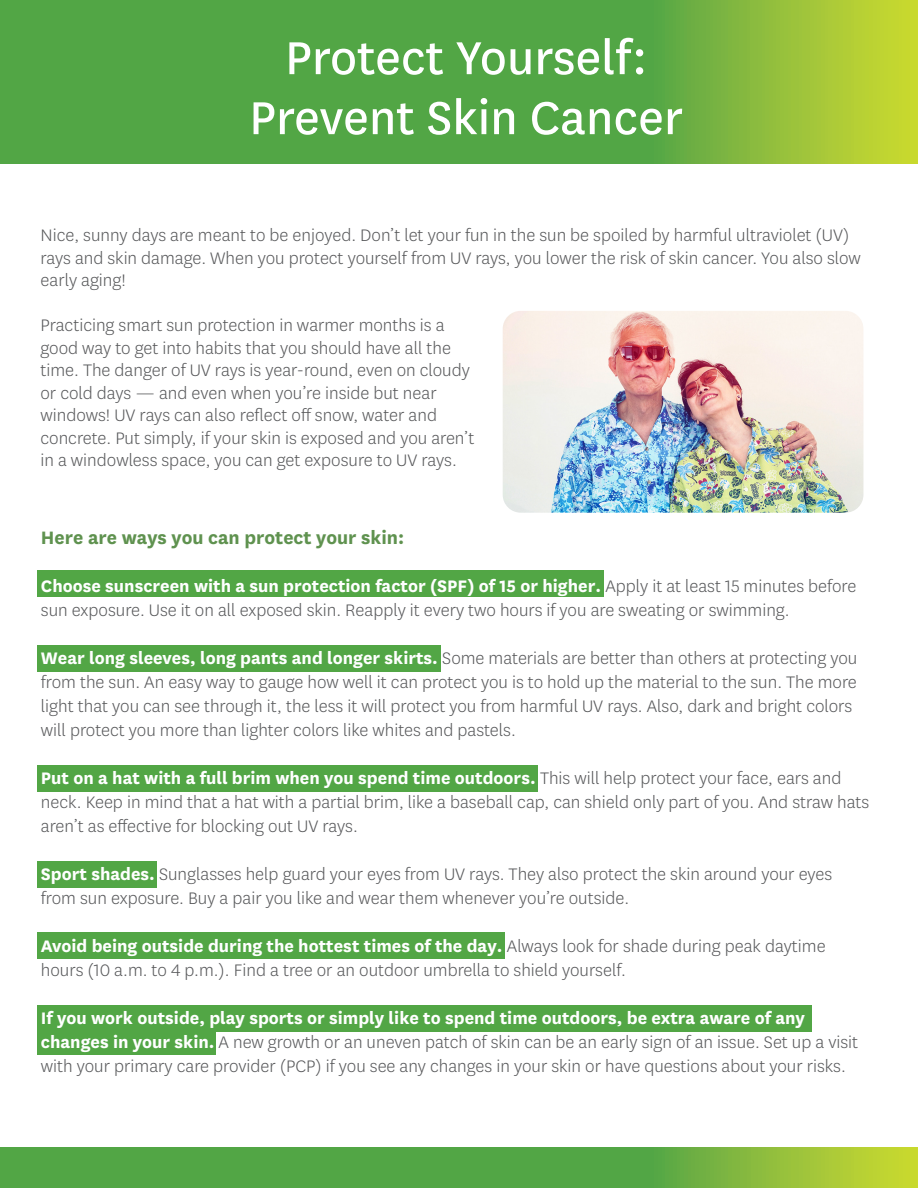
<style>
.page{position:relative;width:918px;height:1188px;background:#fff}
.page>*{position:absolute;margin:0;border:0;box-sizing:border-box;transform-origin:0 0}
.Article_Header{font:54px "Centene Sans";color:#fff}
.t1{font:700 21px "Centene Sans";color:#5f924f}
.t2{font:300 19.5px/24px "Centene Sans";color:#57585a}
.s1{font-weight:700;color:#fff}
</style>
<div class="page">
<svg style="left:0;top:1147px;width:918px;height:41px;background:#64ad42"></svg>
<svg style="left:0;top:0;width:918px;height:163px;background:#65ad42"></svg>
<div style="left:37px;top:1031px;width:179px;height:24px;background:#52a645"></div>
<div style="left:37px;top:1005px;width:774px;height:27px;background:#52a645"></div>
<div style="left:37px;top:932px;width:467px;height:27px;background:#52a645"></div>
<div style="left:37px;top:861px;width:120px;height:27px;background:#52a645"></div>
<div style="left:37px;top:765px;width:501px;height:27px;background:#52a645"></div>
<div style="left:37px;top:645px;width:404px;height:27px;background:#52a645"></div>
<div style="left:37px;top:570px;width:567px;height:27px;background:#52a645"></div>
<img style="left:503px;top:311px;width:360px;height:202px">
<p class="Article_Header" style="left:285px;top:22px;width:364px">Protect Yourself:</p>
<p class="Article_Header" style="left:249px;top:82px;width:436px">Prevent Skin Cancer</p>
<p class="t2" style="left:40px;top:223px;width:822px;line-height:22.5px">Nice, sunny days are meant to be enjoyed. Don’t let your fun in the sun be spoiled by harmful ultraviolet (UV) rays and skin damage. When you protect yourself from UV rays, you lower the risk of skin cancer. You also slow early aging!</p>
<p class="t2" style="left:40px;top:313px;width:435px;line-height:22.5px">Practicing smart sun protection in warmer months is a good way to get into habits that you should have all the time. The danger of UV rays is year-round, even on cloudy or cold days — and even when you’re inside but near windows! UV rays can also reflect off snow, water and concrete. Put simply, if your skin is exposed and you aren’t in a windowless space, you can get exposure to UV rays.</p>
<p class="t1" style="left:41px;top:522px;width:365px">Here are ways you can protect your skin:</p>
<p class="t2" style="left:41px;top:573px;width:817px"><span class="s1">Choose sunscreen with a sun protection factor (SPF) of 15 or higher.</span> Apply it at least 15 minutes before sun exposure. Use it on all exposed skin. Reapply it every two hours if you are sweating or swimming.</p>
<p class="t2" style="left:41px;top:645px;width:818px"><span class="s1">Wear long sleeves, long pants and longer skirts.</span> Some materials are better than others at protecting you from the sun. An easy way to gauge how well it can protect you is to hold up the material to the sun. The more light that you can see through it, the less it will protect you from harmful UV rays. Also, dark and bright colors will protect you more than lighter colors like whites and pastels.</p>
<p class="t2" style="left:41px;top:765px;width:830px"><span class="s1">Put on a hat with a full brim when you spend time outdoors.</span> This will help protect your face, ears and neck. Keep in mind that a hat with a partial brim, like a baseball cap, can shield only part of you. And straw hats aren’t as effective for blocking out UV rays.</p>
<p class="t2" style="left:41px;top:861px;width:793px"><span class="s1">Sport shades.</span> Sunglasses help guard your eyes from UV rays. They also protect the skin around your eyes from sun exposure. Buy a pair you like and wear them whenever you’re outside.</p>
<p class="t2" style="left:41px;top:933px;width:786px"><span class="s1">Avoid being outside during the hottest times of the day.</span> Always look for shade during peak daytime hours (10 a.m. to 4 p.m.). Find a tree or an outdoor umbrella to shield yourself.</p>
<p class="t2" style="left:41px;top:1005px;width:819px"><span class="s1">If you work outside, play sports or simply like to spend time outdoors, be extra aware of any changes in your skin.</span> A new growth or an uneven patch of skin can be an early sign of an issue. Set up a visit with your primary care provider (PCP) if you see any changes in your skin or have questions about your risks.</p>
</div>
